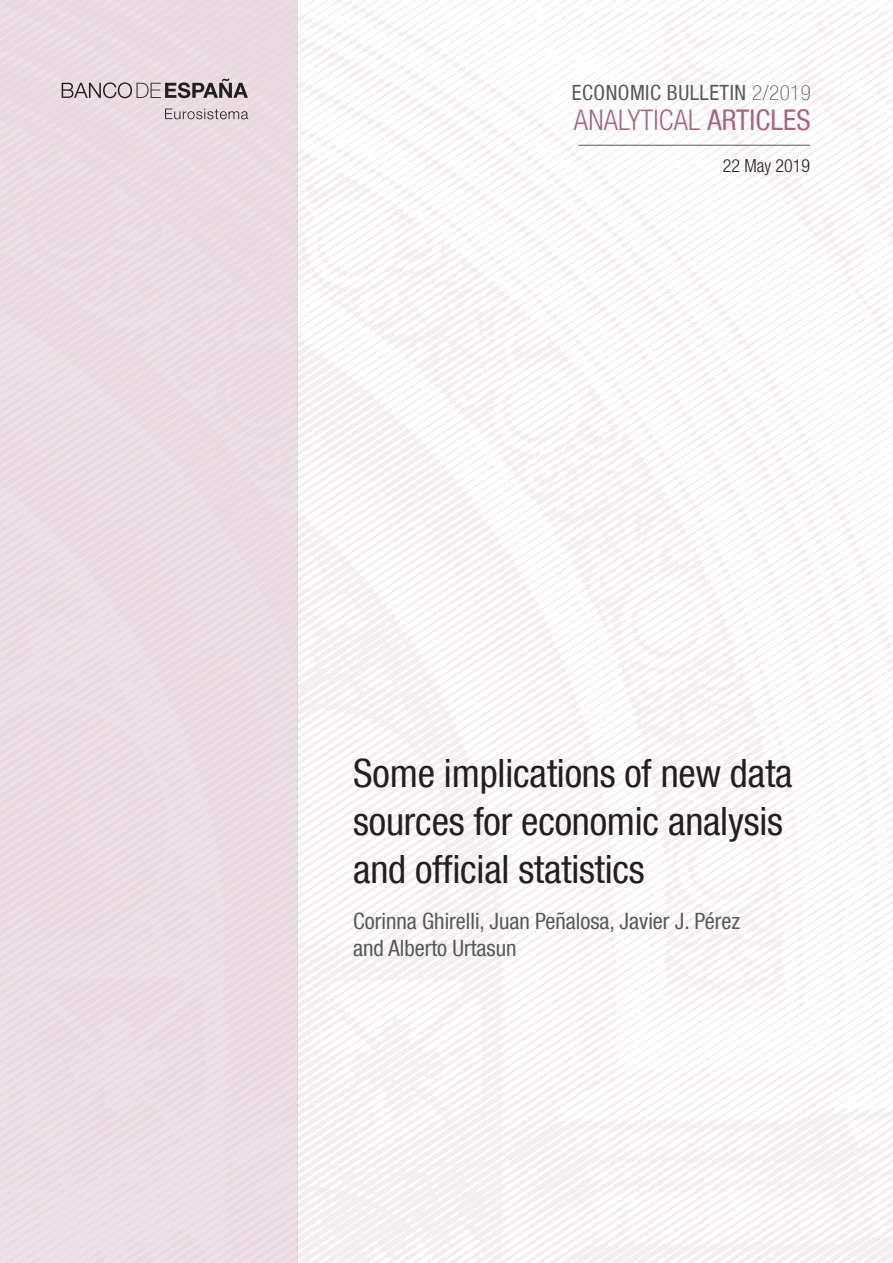
<style>
.page{position:relative;width:893px;height:1263px;background:#fff}
.page>*{position:absolute;margin:0;border:0;box-sizing:border-box;transform-origin:0 0}
.TITULO_GENERAL{font:condensed 39px/48px "Bd E Neue Helvetica";letter-spacing:-.005em;color:#231f20}
.t1{font:300 condensed 28.5px "Bd E Neue Helvetica";letter-spacing:.005em;color:#a76481}
.AUTORES{font:condensed 22.5px/27px "Bd E Neue Helvetica";color:#57585a}
.t2{font:condensed 21px "Bd E Neue Helvetica";letter-spacing:.025em;color:#57585a}
.t3{font:300 condensed 18px "Bd E Neue Helvetica";color:#231f20}
.s1{font-weight:100}
.s2{font-weight:400}
</style>
<div class="page">
<div style="left:0;top:0;width:298px;height:1263px;background:#eadce2"></div>
<hr style="left:578px;top:145px;width:232px;height:1px;background:#57585a">
<svg style="left:165px;top:109px;width:83px;height:10px"></svg>
<svg style="left:62px;top:79px;width:186px;height:19px"></svg>
<p class="t2" style="left:572px;top:80px;width:240px">ECONOMIC BULLETIN <span class="s1">2/2019</span></p>
<p class="t1" style="left:574px;top:104px;width:238px">ANALYTICAL <span class="s2">ARTICLES</span></p>
<p class="t3" style="left:723px;top:155px;width:89px">22 May 2019</p>
<p class="TITULO_GENERAL" style="left:353px;top:749px;width:441px">Some implications of new data sources for economic analysis and official statistics</p>
<p class="AUTORES" style="left:353px;top:907px;width:388px">Corinna Ghirelli, Juan Peñalosa, Javier J. Pérez and Alberto Urtasun</p>
</div>
